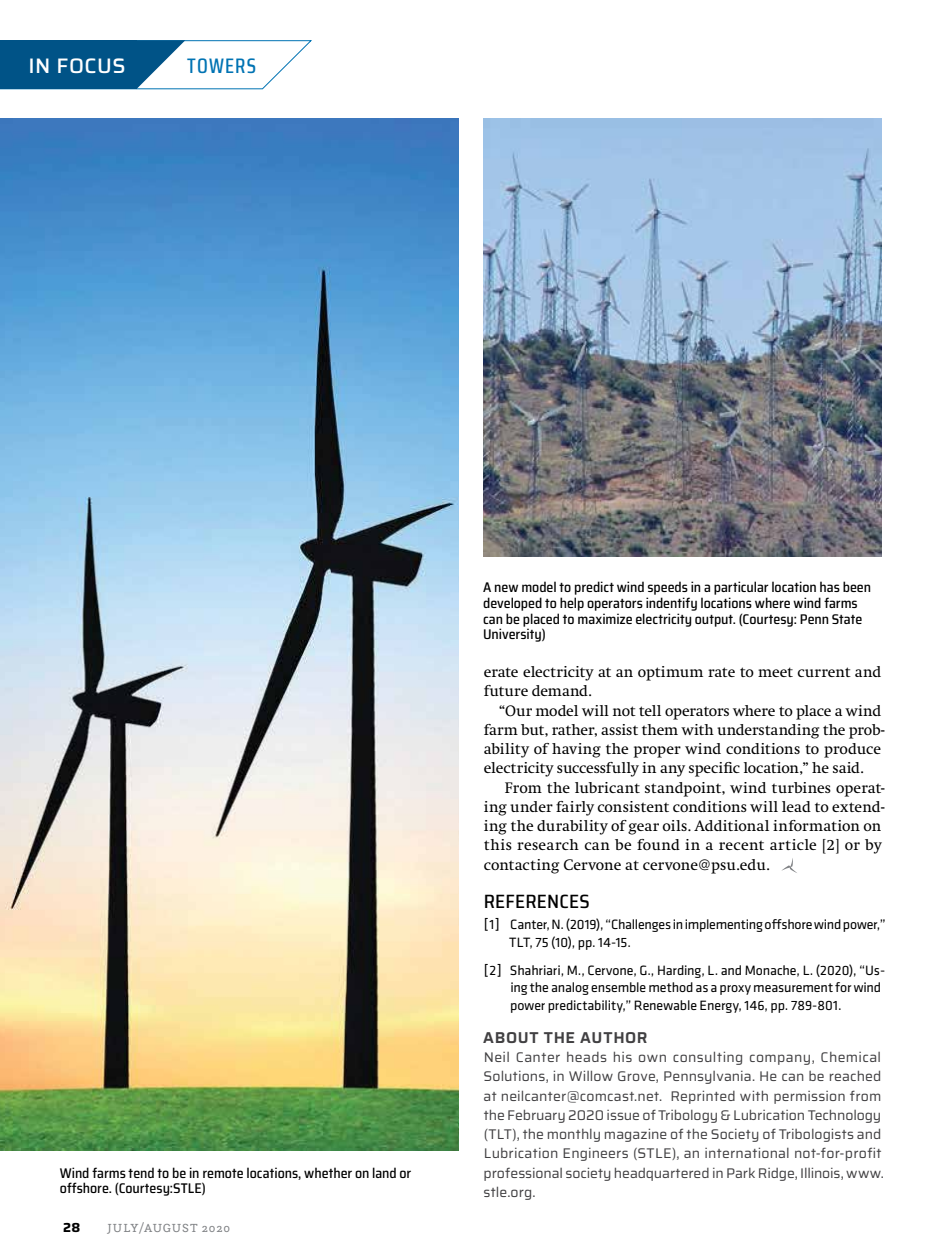
<style>
.page{position:relative;width:945px;height:1260px;background:#fff}
.page>*{position:absolute;margin:0;border:0;box-sizing:border-box;transform-origin:0 0}
.t1{font:500 21px "Saira";letter-spacing:.025em;color:#fff}
.t2{font:500 21px "Saira Condensed";letter-spacing:.06em;color:#0073b3}
.t3{font:500 semi-condensed 19.25px "Saira";letter-spacing:.01em;color:#000}
.t4{font:15.75px/19.2px "Swift";color:#000}
.t5{font:600 15.75px "Saira";letter-spacing:.04em;color:#414042}
.t6{font:14px/19.2px "Saira";letter-spacing:.005em;color:#414042}
.t7{font:500 semi-condensed 14px/15.8px "Saira";letter-spacing:-.005em;color:#000}
.t8{font:14px/17.5px "Klavika Basic";letter-spacing:-.01em;color:#000}
.t9{font:700 13.12px "Saira";color:#000}
.t10{font:12.25px "Questa Slab";letter-spacing:.07em;color:#808285}
</style>
<div class="page">
<svg style="left:781px;top:858px;width:16px;height:15px"></svg>
<img style="left:483px;top:119px;width:399px;height:438px">
<img style="left:0;top:119px;width:459px;height:1032px">
<svg style="left:0;top:40px;width:312px;height:50px"></svg>
<h1 class="t1" style="left:29px;top:50px;width:98px">IN FOCUS</h1>
<h1 class="t2" style="left:187px;top:50px;width:70px">TOWERS</h1>
<p class="t7" style="left:60px;top:1165px;width:353px">Wind farms tend to be in remote locations, whether on land or offshore. (Courtesy:STLE)</p>
<p class="t9" style="left:63px;top:1218px;width:19px">28</p>
<p class="t10" style="left:107px;top:1220px;width:124px">JULY/AUGUST 2020</p>
<p class="t7" style="left:483px;top:579px;width:389px">A new model to predict wind speeds in a particular location has been developed to help operators indentify locations where wind farms can be placed to maximize electricity output. (Courtesy: Penn State University)</p>
<p class="t4" style="left:484px;top:663px;width:399px">erate electricity at an optimum rate to meet current and future demand.</p>
<p class="t4" style="left:484px;top:701px;width:402px;text-indent:15px">“Our model will not tell operators where to place a wind farm but, rather, assist them with understanding the prob&shy;ability of having the proper wind conditions to produce electricity successfully in any specific location,” he said.</p>
<p class="t4" style="left:484px;top:778px;width:402px;text-indent:21px">From the lubricant standpoint, wind turbines operat&shy;ing under fairly consistent conditions will lead to extend&shy;ing the durability of gear oils. Additional information on this research can be found in a recent article [2] or by contacting Cervone at cervone@psu.edu.</p>
<p class="t3" style="left:484px;top:887px;width:108px">REFERENCES</p>
<p class="t8" style="left:509px;top:915px;width:378px;text-indent:-25px">[1] Canter, N. (2019), “Challenges in implementing offshore wind power,”<br>TLT, 75 (10), pp. 14-15.</p>
<p class="t8" style="left:510px;top:961px;width:377px;text-indent:-26px">[2] Shahriari, M., Cervone, G., Harding, L. and Monache, L. (2020), “Us&shy;ing the analog ensemble method as a proxy measurement for wind power predictability,” Renewable Energy, 146, pp. 789-801.</p>
<p class="t5" style="left:483px;top:1025px;width:166px">ABOUT THE AUTHOR</p>
<p class="t6" style="left:484px;top:1047px;width:402px">Neil Canter heads his own consulting company, Chemical Solutions, in Willow Grove, Pennsylvania. He can be reached at neilcanter@comcast.net. Reprinted with permission from the February 2020 issue of Tribology &amp; Lubrication Technology (TLT), the monthly magazine of the Society of Tribologists and Lubrication Engineers (STLE), an international not-for-profit professional society headquartered in Park Ridge, Illinois, www. stle.org.</p>
</div>
